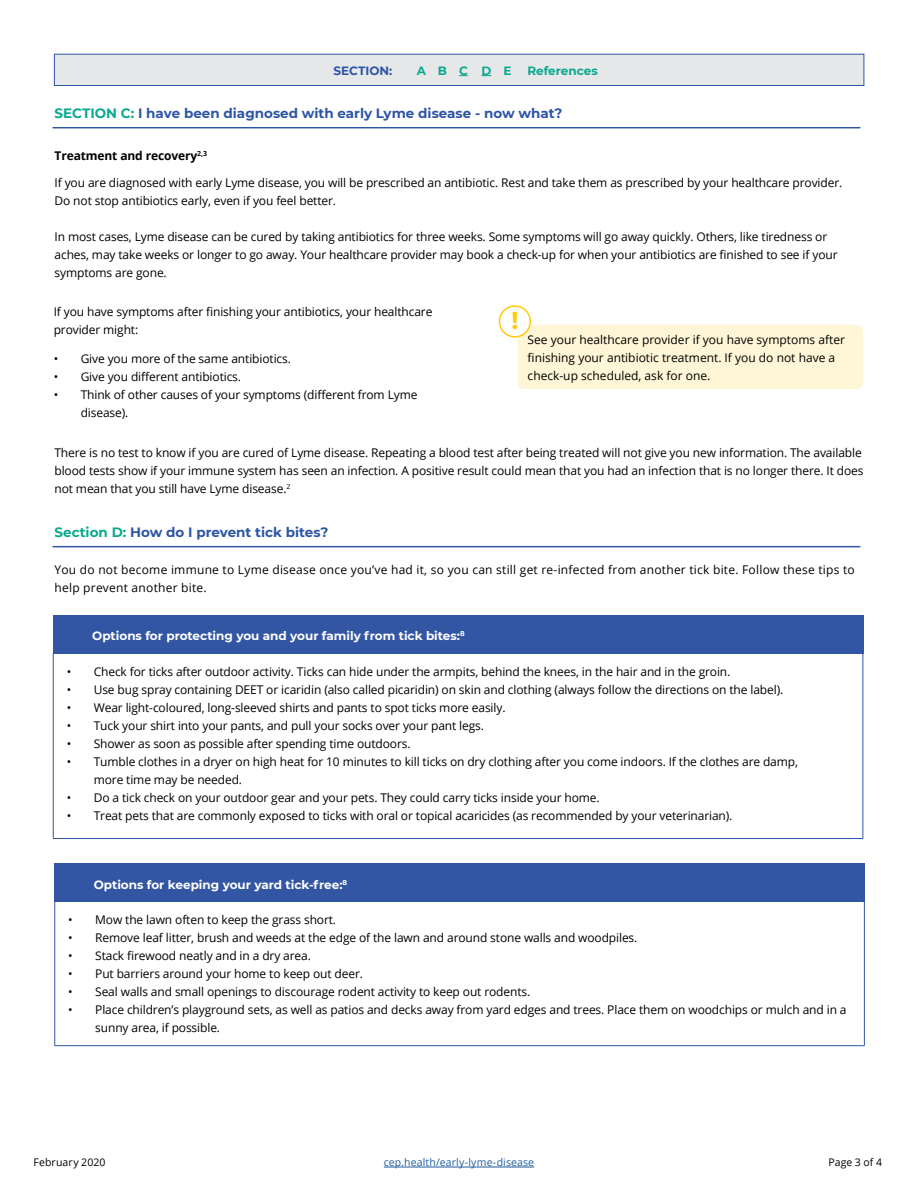
<style>
.page{position:relative;width:918px;height:1188px;background:#fff}
.page>*{position:absolute;margin:0;border:0;box-sizing:border-box;transform-origin:0 0}
.t1{font:700 24px "Montserrat";color:#ffcb05}
.t2{font:700 13.5px "Montserrat";color:#2d55a6}
.t3{font:12px/18px "Open Sans";letter-spacing:-.01em;color:#000}
.t4{font:12px/18px "Open Sans";letter-spacing:.02em;color:#000}
.t5{font:700 12px "Montserrat";color:#fff}
.t6{font:700 12px "Open Sans";letter-spacing:-.01em;color:#000}
.t7{font:700 12px "Montserrat";color:#0aa98f}
.t8{font:700 12px "Montserrat";color:#2d55a6}
.t9{font:10.5px "Open Sans";letter-spacing:.01em;color:#215e9e}
.t10{font:10.5px "Open Sans";letter-spacing:.01em;color:#000}
.s1{color:#0aa98f}
</style>
<div class="page">
<hr style="left:384px;top:1167px;width:150px;height:1px;background:#215e9e">
<div style="left:54px;top:54px;width:810px;height:32px;background:#e6e7e8;border:1px solid #2d55a6"></div>
<hr style="left:53px;top:127px;width:807px;height:1px;background:#3255a4">
<hr style="left:53px;top:546px;width:807px;height:1px;background:#3255a4">
<hr style="left:53px;top:653px;width:810px;height:1px;background:#2d55a6">
<hr style="left:53px;top:653px;width:1px;height:185px;background:#2d55a6">
<hr style="left:863px;top:653px;width:1px;height:185px;background:#2d55a6">
<hr style="left:53px;top:838px;width:810px;height:1px;background:#2d55a6">
<div style="left:53px;top:615px;width:810px;height:38px;background:#3255a4"></div>
<div style="left:55px;top:864px;width:810px;height:38px;background:#3255a4"></div>
<hr style="left:55px;top:901px;width:810px;height:1px;background:#2d55a6">
<hr style="left:54px;top:902px;width:1px;height:143px;background:#2d55a6">
<hr style="left:864px;top:902px;width:1px;height:143px;background:#2d55a6">
<hr style="left:55px;top:1045px;width:810px;height:1px;background:#2d55a6">
<div style="left:517px;top:324px;width:347px;height:66px;background:#fff6d7;border-radius:7px"></div>
<div style="left:516px;top:323px;width:349px;height:67px;border:2px solid #fff;border-radius:7px"></div>
<div style="left:500px;top:306px;width:30px;height:31px;background:#fff;border-radius:50%"></div>
<div style="left:499px;top:305px;width:32px;height:33px;border:2px solid #ffcb05;border-radius:50%"></div>
<p class="t8" style="left:334px;top:62px;width:60px">SECTION:</p>
<p class="t7" style="left:417px;top:62px;width:96px">ABC DE</p>
<p class="t7" style="left:527px;top:62px;width:72px">References</p>
<p class="t2" style="left:55px;top:104px;width:509px"><span class="s1">SECTION C:</span> I have been diagnosed with early Lyme disease - now what?</p>
<p class="t6" style="left:55px;top:147px;width:154px">Treatment and recovery<sup>2,3</sup></p>
<p class="t3" style="left:55px;top:173px;width:789px">If you are diagnosed with early Lyme disease, you will be prescribed an antibiotic. Rest and take them as prescribed by your healthcare provider.<br>Do not stop antibiotics early, even if you feel better.</p>
<p class="t3" style="left:55px;top:227px;width:785px">In most cases, Lyme disease can be cured by taking antibiotics for three weeks. Some symptoms will go away quickly. Others, like tiredness or aches, may take weeks or longer to go away. Your healthcare provider may book a check-up for when your antibiotics are finished to see if your symptoms are gone.</p>
<p class="t3" style="left:54px;top:303px;width:380px">If you have symptoms after finishing your antibiotics, your healthcare provider might:</p>
<p class="t3" style="left:54px;top:349px;width:239px">• Give you more of the same antibiotics.</p>
<p class="t3" style="left:54px;top:367px;width:189px">• Give you different antibiotics.</p>
<p class="t3" style="left:81px;top:385px;width:338px;text-indent:-27px">• Think of other causes of your symptoms (different from Lyme disease).</p>
<h1 class="t1" style="left:511px;top:304px;width:8px">!</h1>
<p class="t3" style="left:528px;top:330px;width:319px">See your healthcare provider if you have symptoms after finishing your antibiotic treatment. If you do not have a check-up scheduled, ask for one.</p>
<p class="t3" style="left:54px;top:444px;width:811px">There is no test to know if you are cured of Lyme disease. Repeating a blood test after being treated will not give you new information. The available blood tests show if your immune system has seen an infection. A positive result could mean that you had an infection that is no longer there. It does not mean that you still have Lyme disease.<sup>2</sup></p>
<p class="t2" style="left:55px;top:523px;width:275px"><span class="s1">Section D:</span> How do I prevent tick bites?</p>
<p class="t4" style="left:54px;top:561px;width:802px">You do not become immune to Lyme disease once you’ve had it, so you can still get re-infected from another tick bite. Follow these tips to help prevent another bite.</p>
<p class="t5" style="left:92px;top:627px;width:374px">Options for protecting you and your family from tick bites:<sup>8</sup></p>
<p class="t3" style="left:67px;top:662px;width:665px">• Check for ticks after outdoor activity. Ticks can hide under the armpits, behind the knees, in the hair and in the groin.</p>
<p class="t3" style="left:67px;top:680px;width:718px">• Use bug spray containing DEET or icaridin (also called picaridin) on skin and clothing (always follow the directions on the label).</p>
<p class="t3" style="left:67px;top:698px;width:440px">• Wear light-coloured, long-sleeved shirts and pants to spot ticks more easily.</p>
<p class="t3" style="left:67px;top:716px;width:419px">• Tuck your shirt into your pants, and pull your socks over your pant legs.</p>
<p class="t3" style="left:67px;top:734px;width:345px">• Shower as soon as possible after spending time outdoors.</p>
<p class="t3" style="left:94px;top:752px;width:706px;text-indent:-27px">• Tumble clothes in a dryer on high heat for 10 minutes to kill ticks on dry clothing after you come indoors. If the clothes are damp, more time may be needed.</p>
<p class="t3" style="left:67px;top:788px;width:534px">• Do a tick check on your outdoor gear and your pets. They could carry ticks inside your home.</p>
<p class="t3" style="left:67px;top:806px;width:667px">• Treat pets that are commonly exposed to ticks with oral or topical acaricides (as recommended by your veterinarian).</p>
<p class="t5" style="left:94px;top:876px;width:255px">Options for keeping your yard tick-free:<sup>8</sup></p>
<p class="t3" style="left:68px;top:910px;width:269px">• Mow the lawn often to keep the grass short.</p>
<p class="t3" style="left:68px;top:928px;width:571px">• Remove leaf litter, brush and weeds at the edge of the lawn and around stone walls and woodpiles.</p>
<p class="t3" style="left:68px;top:946px;width:244px">• Stack firewood neatly and in a dry area.</p>
<p class="t3" style="left:68px;top:964px;width:296px">• Put barriers around your home to keep out deer.</p>
<p class="t3" style="left:68px;top:982px;width:464px">• Seal walls and small openings to discourage rodent activity to keep out rodents.</p>
<p class="t3" style="left:95px;top:1000px;width:753px;text-indent:-27px">• Place children’s playground sets, as well as patios and decks away from yard edges and trees. Place them on woodchips or mulch and in a sunny area, if possible.</p>
<p class="t10" style="left:33px;top:1155px;width:74px">February 2020</p>
<p class="t9" style="left:384px;top:1155px;width:152px">cep.health/early-lyme-disease</p>
<p class="t10" style="left:829px;top:1155px;width:55px">Page 3 of 4</p>
</div>
